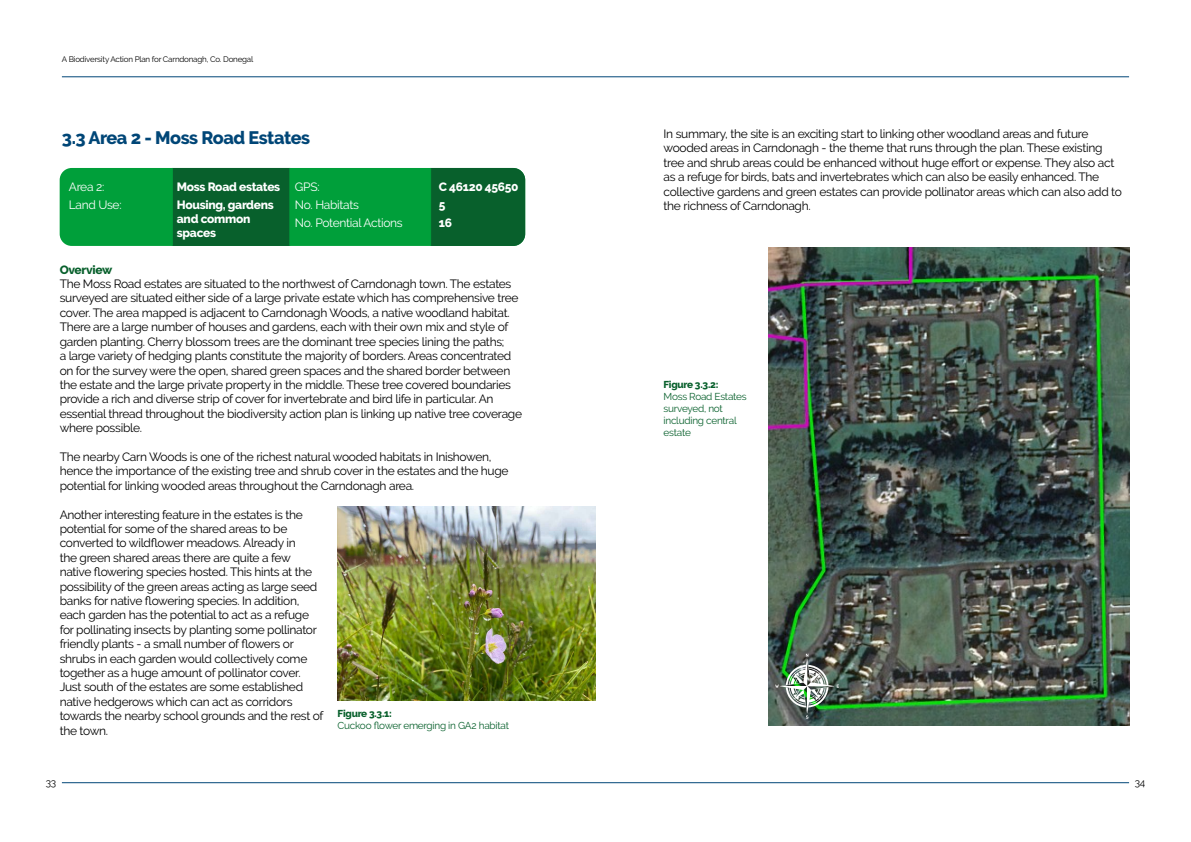
<style>
.page{position:relative;width:1191px;height:842px;background:#fff}
.page>*{position:absolute;margin:0;border:0;box-sizing:border-box;transform-origin:0 0}
.t1{font:800 18px "Raleway";letter-spacing:-.025em;color:#004677}
.t2{font:12px/14.4px "Raleway";letter-spacing:-.025em;color:#000}
.t3{font:800 12px/14.4px "Raleway";letter-spacing:-.025em;color:#fff}
.t4{font:12px "Raleway";letter-spacing:-.025em;color:#fff}
.t5{font:800 12px "Raleway";letter-spacing:-.025em;color:#08602c}
.t6{font:10px/12px "Raleway";letter-spacing:-.025em;color:#08602c}
.t7{font:800 10px "Raleway";letter-spacing:-.025em;color:#08602c}
.t8{font:10px "Raleway";color:#000}
.t9{font:8px "Raleway";letter-spacing:-.025em;color:#000}
</style>
<div class="page">
<hr style="left:62px;top:782px;width:1067px;height:1px;background:#004677">
<hr style="left:62px;top:77px;width:1067px;height:1px;background:#004677">
<div style="left:60px;top:168px;width:465px;height:78px;background:#009f3a;border-radius:12px"></div>
<div style="left:172px;top:168px;width:118px;height:78px;background:#08602c"></div>
<div style="left:431px;top:168px;width:94px;height:78px;background:#08602c"></div>
<img style="left:338px;top:507px;width:257px;height:193px">
<img style="left:769px;top:247px;width:360px;height:479px">
<img style="left:775px;top:654px;width:64px;height:65px">
<p class="t9" style="left:62px;top:55px;width:193px">A Biodiversity Action Plan for Carndonagh, Co. Donegal</p>
<h1 class="t1" style="left:62px;top:127px;width:250px">3.3 Area 2 - Moss Road Estates</h1>
<p class="t4" style="left:69px;top:179px;width:37px">Area 2:</p>
<p class="t3" style="left:177px;top:179px;width:105px">Moss Road estates</p>
<p class="t4" style="left:69px;top:197px;width:54px">Land Use:</p>
<p class="t3" style="left:177px;top:197px;width:98px">Housing, gardens and common spaces</p>
<p class="t4" style="left:295px;top:179px;width:26px">GPS:</p>
<p class="t3" style="left:439px;top:179px;width:81px">C 46120 45650</p>
<p class="t4" style="left:295px;top:197px;width:66px">No. Habitats</p>
<p class="t3" style="left:439px;top:197px;width:8px">5</p>
<p class="t4" style="left:295px;top:215px;width:109px">No. Potential Actions</p>
<p class="t3" style="left:439px;top:215px;width:15px">16</p>
<p class="t5" style="left:60px;top:263px;width:54px">Overview</p>
<p class="t2" style="left:60px;top:277px;width:464px">The Moss Road estates are situated to the northwest of Carndonagh town. The estates surveyed are situated either side of a large private estate which has comprehensive tree cover. The area mapped is adjacent to Carndonagh Woods, a native woodland habitat.<br>There are a large number of houses and gardens, each with their own mix and style of garden planting. Cherry blossom trees are the dominant tree species lining the paths;<br>a large variety of hedging plants constitute the majority of borders. Areas concentrated on for the survey were the open, shared green spaces and the shared border between the estate and the large private property in the middle. These tree covered boundaries provide a rich and diverse strip of cover for invertebrate and bird life in particular. An essential thread throughout the biodiversity action plan is linking up native tree coverage where possible.</p>
<p class="t2" style="left:60px;top:449px;width:450px">The nearby Carn Woods is one of the richest natural wooded habitats in Inishowen, hence the importance of the existing tree and shrub cover in the estates and the huge potential for linking wooded areas throughout the Carndonagh area.</p>
<p class="t2" style="left:60px;top:507px;width:265px">Another interesting feature in the estates is the potential for some of the shared areas to be converted to wildflower meadows. Already in<br>the green shared areas there are quite a few native flowering species hosted. This hints at the possibility of the green areas acting as large seed banks for native flowering species. In addition, each garden has the potential to act as a refuge for pollinating insects by planting some pollinator friendly plants - a small number of flowers or shrubs in each garden would collectively come together as a huge amount of pollinator cover.<br>Just south of the estates are some established native hedgerows which can act as corridors towards the nearby school grounds and the rest of the town.</p>
<p class="t7" style="left:338px;top:708px;width:56px">Figure 3.3.1:</p>
<p class="t6" style="left:338px;top:719px;width:173px">Cuckoo flower emerging in GA2 habitat</p>
<p class="t2" style="left:663px;top:126px;width:460px">In summary, the site is an exciting start to linking other woodland areas and future wooded areas in Carndonagh - the theme that runs through the plan. These existing tree and shrub areas could be enhanced without huge effort or expense. They also act as a refuge for birds, bats and invertebrates which can also be easily enhanced. The collective gardens and green estates can provide pollinator areas which can also add to the richness of Carndonagh.</p>
<p class="t7" style="left:663px;top:379px;width:56px">Figure 3.3.2:</p>
<p class="t6" style="left:663px;top:391px;width:85px">Moss Road Estates surveyed, not including central estate</p>
<p class="t8" style="left:46px;top:777px;width:12px">33</p>
<p class="t8" style="left:1134px;top:777px;width:12px">34</p>
</div>
